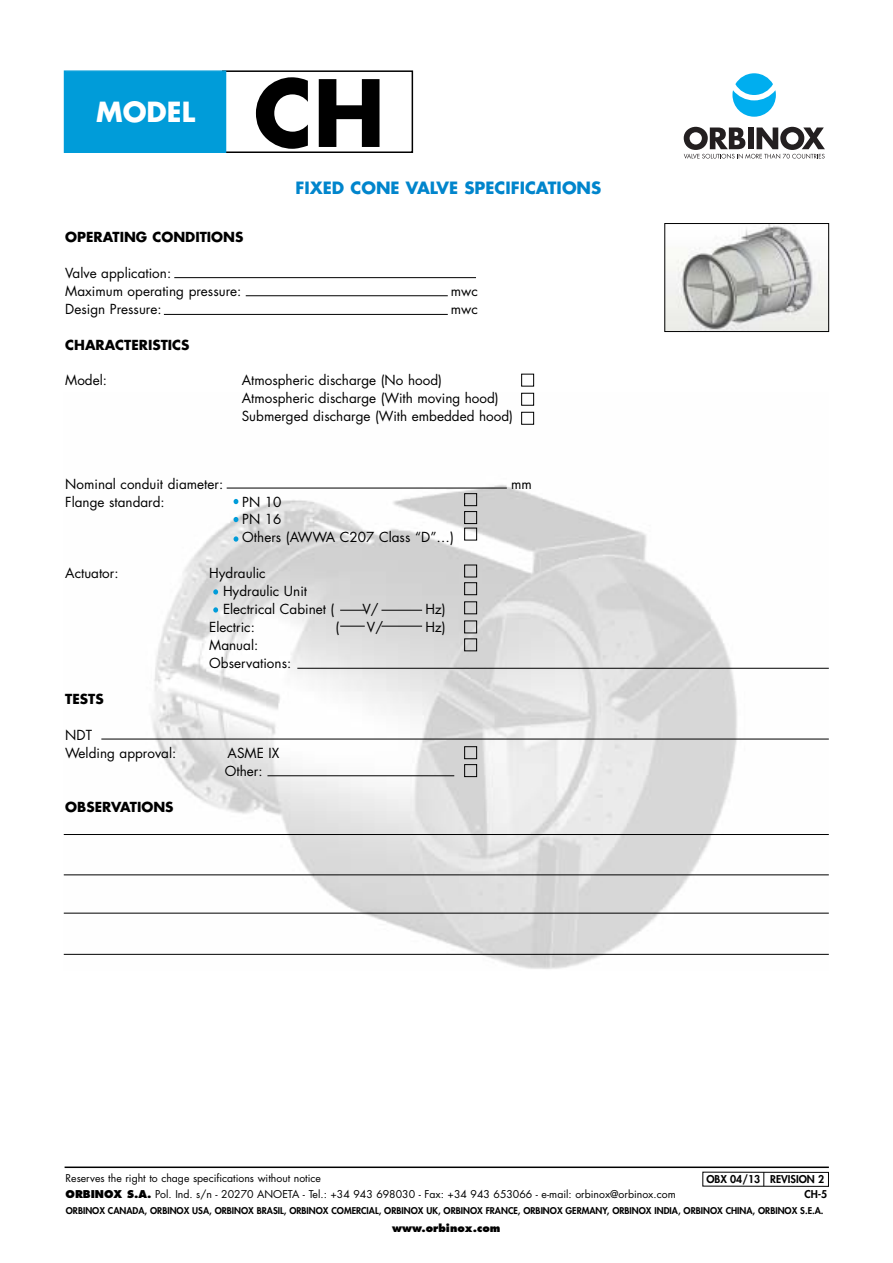
<style>
.page{position:relative;width:893px;height:1263px;background:#fff}
.page>*{position:absolute;margin:0;border:0;box-sizing:border-box;transform-origin:0 0}
.t1{font:700 90px "Futura";color:#000}
.t2{font:700 27px "Futura";color:#fff}
.t3{font:700 16.5px "Futura";color:#0085cc}
.t4{font:13.5px/18px "Futura";color:#000}
.t5{font:700 13.5px "Futura";color:#000}
.t6{font:10.5px/16.5px "Futura";color:#000}
.t7{font:800 10.5px/15.1px "Futura";color:#000;text-align:right}
.t8{font:800 10.5px "Futura";color:#000}
.t9{font:800 9.15px "Futura";color:#000}
.s1{font-weight:800}
</style>
<div class="page">
<img style="left:64px;top:392px;width:765px;height:577px">
<div style="left:702px;top:1172px;width:127px;height:15px;border:1px solid #000"></div>
<svg style="left:763px;top:1172px;width:1px;height:14px"></svg>
<div style="left:735px;top:73px;width:38px;height:22px;background:#00aeef;border-radius:50%"></div>
<svg style="left:732px;top:90px;width:44px;height:27px"></svg>
<svg style="left:684px;top:127px;width:141px;height:32px"></svg>
<hr style="left:64px;top:834px;width:765px;height:1px;background:#000">
<hr style="left:64px;top:874px;width:765px;height:1px;background:#000">
<hr style="left:64px;top:913px;width:765px;height:1px;background:#000">
<hr style="left:64px;top:954px;width:765px;height:1px;background:#000">
<hr style="left:267px;top:775px;width:187px;height:1px;background:#000">
<hr style="left:101px;top:739px;width:728px;height:1px;background:#000">
<hr style="left:297px;top:668px;width:532px;height:1px;background:#000">
<svg style="left:340px;top:626px;width:25px;height:1px"></svg>
<hr style="left:381px;top:626px;width:41px;height:1px;background:#000">
<svg style="left:340px;top:610px;width:25px;height:1px"></svg>
<hr style="left:381px;top:610px;width:41px;height:1px;background:#000">
<hr style="left:227px;top:488px;width:280px;height:1px;background:#000">
<hr style="left:164px;top:314px;width:284px;height:1px;background:#000">
<hr style="left:246px;top:295px;width:202px;height:1px;background:#000">
<hr style="left:174px;top:277px;width:302px;height:1px;background:#000">
<img style="left:667px;top:225px;width:160px;height:105px">
<div style="left:665px;top:223px;width:164px;height:109px;border:1px solid #000"></div>
<svg style="left:213px;top:589px;width:5px;height:6px"></svg>
<svg style="left:213px;top:607px;width:5px;height:6px"></svg>
<svg style="left:234px;top:517px;width:4px;height:5px"></svg>
<svg style="left:234px;top:536px;width:4px;height:6px"></svg>
<svg style="left:234px;top:499px;width:4px;height:5px"></svg>
<div style="left:521px;top:374px;width:13px;height:12px;border:1px solid #000"></div>
<div style="left:521px;top:393px;width:13px;height:13px;border:1px solid #000"></div>
<div style="left:521px;top:412px;width:13px;height:13px;border:1px solid #000"></div>
<div style="left:464px;top:582px;width:13px;height:13px;border:1px solid #000"></div>
<div style="left:464px;top:565px;width:13px;height:12px;border:1px solid #000"></div>
<div style="left:464px;top:601px;width:13px;height:13px;border:1px solid #000"></div>
<div style="left:464px;top:620px;width:13px;height:13px;border:1px solid #000"></div>
<div style="left:464px;top:638px;width:13px;height:13px;border:1px solid #000"></div>
<div style="left:464px;top:746px;width:13px;height:13px;border:1px solid #000"></div>
<div style="left:464px;top:764px;width:13px;height:13px;border:1px solid #000"></div>
<div style="left:464px;top:493px;width:13px;height:13px;border:1px solid #000"></div>
<div style="left:464px;top:511px;width:13px;height:13px;border:1px solid #000"></div>
<div style="left:464px;top:528px;width:13px;height:12px;border:1px solid #000"></div>
<div style="left:222px;top:70px;width:191px;height:83px;border:2px solid #000"></div>
<div style="left:65px;top:72px;width:160px;height:79px;background:#009cd9"></div>
<div style="left:64px;top:70px;width:162px;height:83px;border:2px solid #009cd9"></div>
<hr style="left:65px;top:1166px;width:764px;height:2px;background:#000">
<h2 class="t2" style="left:96px;top:100px;width:101px">MODEL</h2>
<h1 class="t1" style="left:254px;top:72px;width:133px">CH</h1>
<p class="t3" style="left:296px;top:180px;width:307px">FIXED CONE VALVE SPECIFICATIONS</p>
<p class="t5" style="left:65px;top:230px;width:180px">OPERATING CONDITIONS</p>
<p class="t4" style="left:65px;top:265px;width:178px">Valve application:<br>Maximum operating pressure:</p>
<p class="t4" style="left:451px;top:283px;width:29px">mwc</p>
<p class="t4" style="left:65px;top:301px;width:98px">Design Pressure:</p>
<p class="t4" style="left:451px;top:301px;width:29px">mwc</p>
<p class="t5" style="left:65px;top:338px;width:126px">CHARACTERISTICS</p>
<p class="t4" style="left:65px;top:372px;width:43px">Model:</p>
<p class="t4" style="left:242px;top:373px;width:273px">Atmospheric discharge (No hood)<br>Atmospheric discharge (With moving hood)<br>Submerged discharge (With embedded hood)</p>
<p class="t4" style="left:65px;top:476px;width:159px">Nominal conduit diameter:</p>
<p class="t4" style="left:511px;top:476px;width:22px">mm</p>
<p class="t4" style="left:65px;top:494px;width:101px">Flange standard:</p>
<p class="t4" style="left:242px;top:494px;width:213px">PN 10<br>PN 16<br>Others (AWWA C207 Class “D”…)</p>
<p class="t4" style="left:65px;top:565px;width:55px">Actuator:</p>
<p class="t4" style="left:223px;top:565px;width:113px;text-indent:-14px">Hydraulic<br>Hydraulic Unit<br>Electrical Cabinet (</p>
<p class="t4" style="left:362px;top:601px;width:18px">V/</p>
<p class="t4" style="left:425px;top:601px;width:22px">Hz)</p>
<p class="t5" style="left:65px;top:693px;width:40px">TESTS</p>
<p class="t4" style="left:65px;top:727px;width:113px">NDT<br>Welding approval:</p>
<p class="t5" style="left:65px;top:801px;width:110px">OBSERVATIONS</p>
<p class="t4" style="left:209px;top:619px;width:47px">Electric:</p>
<p class="t4" style="left:336px;top:619px;width:5px">(</p>
<p class="t4" style="left:367px;top:619px;width:18px">V/</p>
<p class="t4" style="left:425px;top:619px;width:22px">Hz)</p>
<p class="t4" style="left:209px;top:637px;width:83px">Manual:<br>Observations:</p>
<p class="t4" style="left:225px;top:745px;width:56px">ASME IX<br>Other:</p>
<p class="t6" style="left:66px;top:1170px;width:612px">Reserves the right to chage specifications without notice<br><span class="s1">ORBINOX S.A.</span> Pol. Ind. s/n - 20270 ANOETA - Tel.: +34 943 698030 - Fax: +34 943 653066 - e-mail: orbinox@orbinox.com</p>
<p class="t9" style="left:66px;top:1206px;width:759px">ORBINOX CANADA, ORBINOX USA, ORBINOX BRASIL, ORBINOX COMERCIAL, ORBINOX UK, ORBINOX FRANCE, ORBINOX GERMANY, ORBINOX INDIA, ORBINOX CHINA, ORBINOX S.E.A.</p>
<p class="t8" style="left:392px;top:1224px;width:110px">www.orbinox.com</p>
<p class="t7" style="left:706px;top:1173px;width:122px">OBX 04/13 REVISION 2<br>CH-5</p>
</div>
